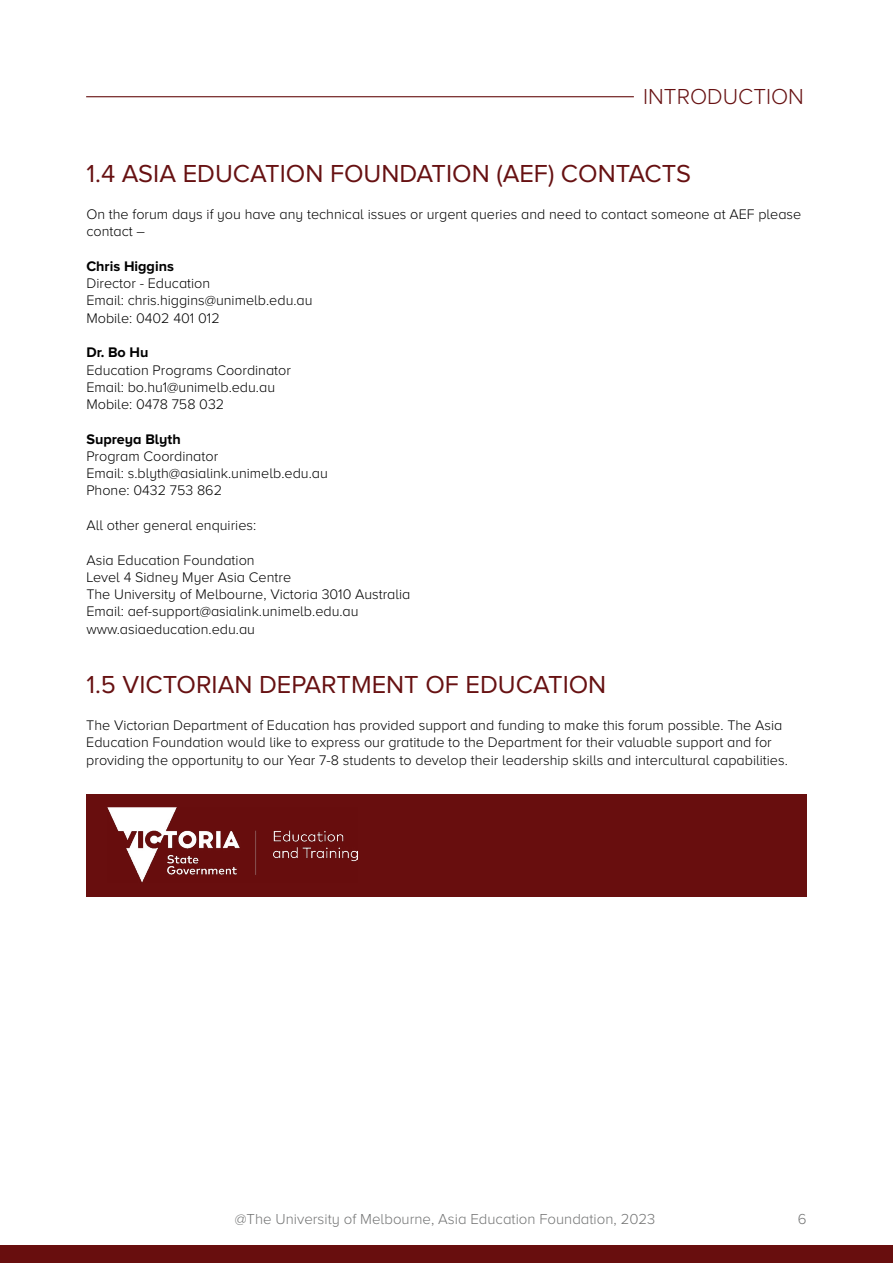
<style>
.page{position:relative;width:893px;height:1263px;background:#fff}
.page>*{position:absolute;margin:0;border:0;box-sizing:border-box;transform-origin:0 0}
.t1{font:25.5px "Proxima Nova A";color:#671112}
.t2{font:300 22.5px "Proxima Nova A";color:#671112}
.t3{font:300 15px "Proxima Nova A";color:#737474}
.t4{font:300 14.4px/17.2px "Proxima Nova A";color:#000}
.t5{font:700 14.4px "Proxima Nova A";color:#000}
</style>
<div class="page">
<div style="left:86px;top:794px;width:721px;height:103px;background:#680e0e"></div>
<div style="left:0;top:1245px;width:893px;height:18px;background:#680e0e"></div>
<hr style="left:86px;top:96px;width:548px;height:1px;background:#671112">
<img style="left:108px;top:807px;width:249px;height:76px">
<h2 class="t2" style="left:643px;top:84px;width:162px">INTRODUCTION</h2>
<h1 class="t1" style="left:87px;top:159px;width:606px">1.4 ASIA EDUCATION FOUNDATION (AEF) CONTACTS</h1>
<p class="t4" style="left:86px;top:205px;width:716px">On the forum days if you have any technical issues or urgent queries and need to contact someone at AEF please contact –</p>
<p class="t5" style="left:86px;top:258px;width:89px">Chris Higgins</p>
<p class="t4" style="left:86px;top:275px;width:228px">Director - Education<br>Email: chris.higgins@unimelb.edu.au<br>Mobile: 0402 401 012</p>
<p class="t5" style="left:86px;top:344px;width:64px">Dr. Bo Hu</p>
<p class="t4" style="left:86px;top:361px;width:206px">Education Programs Coordinator<br>Email: bo.hu1@unimelb.edu.au<br>Mobile: 0478 758 032</p>
<p class="t5" style="left:86px;top:431px;width:96px">Supreya Blyth</p>
<p class="t4" style="left:86px;top:447px;width:243px">Program Coordinator<br>Email: s.blyth@asialink.unimelb.edu.au<br>Phone: 0432 753 862</p>
<p class="t4" style="left:86px;top:516px;width:171px">All other general enquiries:</p>
<p class="t4" style="left:86px;top:551px;width:326px">Asia Education Foundation<br>Level 4 Sidney Myer Asia Centre<br>The University of Melbourne, Victoria 3010 Australia Email: aef-support@asialink.unimelb.edu.au www.asiaeducation.edu.au</p>
<h1 class="t1" style="left:86px;top:671px;width:521px">1.5 VICTORIAN DEPARTMENT OF EDUCATION</h1>
<p class="t4" style="left:86px;top:717px;width:703px">The Victorian Department of Education has provided support and funding to make this forum possible. The Asia<br>Education Foundation would like to express our gratitude to the Department for their valuable support and for providing the opportunity to our Year 7-8 students to develop their leadership skills and intercultural capabilities.</p>
<p class="t3" style="left:235px;top:1210px;width:422px">@The University of Melbourne, Asia Education Foundation, 2023</p>
<p class="t3" style="left:798px;top:1210px;width:10px">6</p>
</div>
